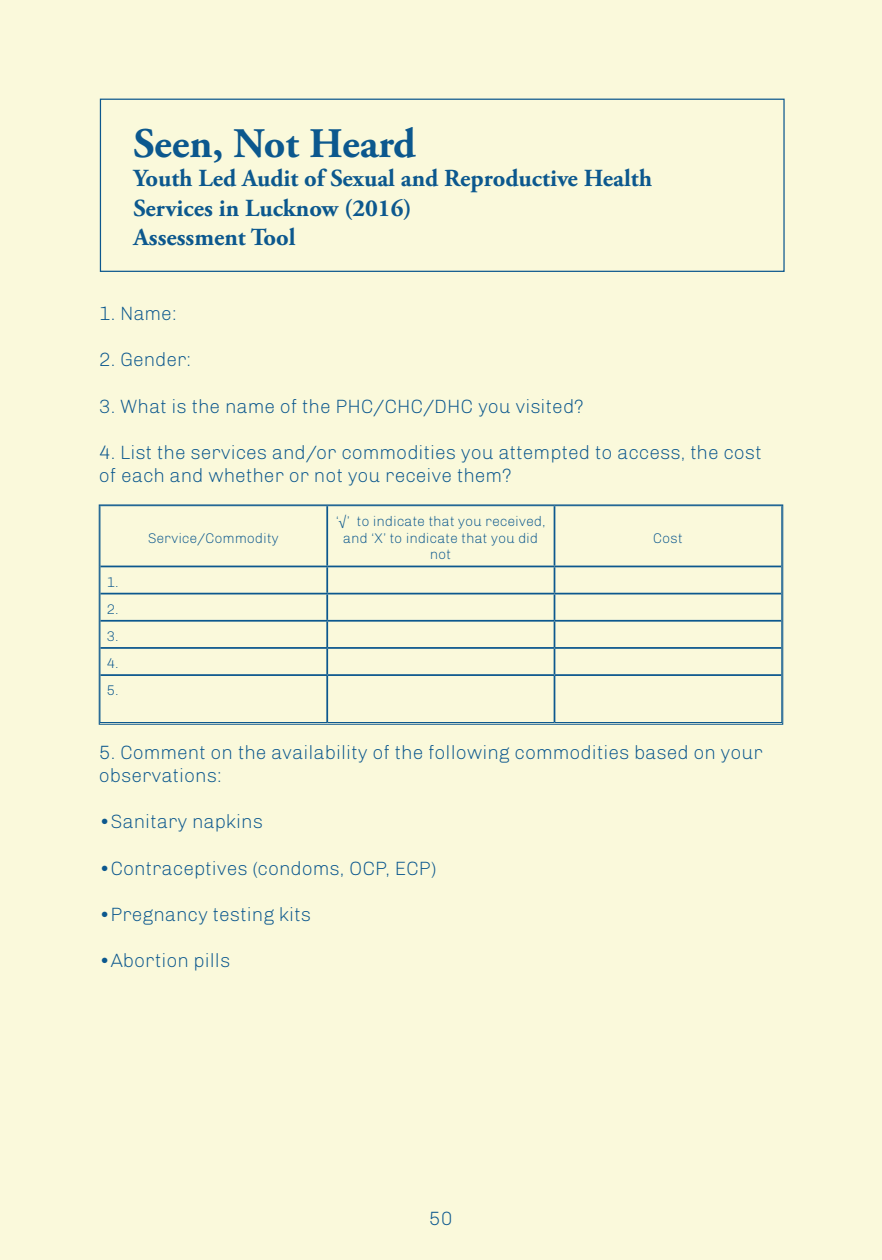
<style>
.page{position:relative;width:882px;height:1260px;background:#faf9db}
.page>*{position:absolute;margin:0;border:0;box-sizing:border-box;transform-origin:0 0}
.t1{font:700 42px "Adobe Garamond Pro";color:#0c588e}
.t2{font:700 24.5px/29.4px "Adobe Garamond Pro";color:#0c588e}
.t3{font:300 19.25px/23.1px "Chivo";color:#0c588e}
.t4{font:300 14px/27.1px "Chivo";color:#0c588e;text-align:center}
</style>
<div class="page">
<hr style="left:326px;top:506px;width:2px;height:60px;background:#0c588e">
<hr style="left:554px;top:506px;width:1px;height:60px;background:#0c588e">
<hr style="left:327px;top:566px;width:228px;height:1px;background:#0c588e">
<hr style="left:555px;top:566px;width:226px;height:1px;background:#0c588e">
<hr style="left:100px;top:593px;width:227px;height:1px;background:#0c588e">
<hr style="left:327px;top:593px;width:228px;height:1px;background:#0c588e">
<hr style="left:555px;top:593px;width:226px;height:1px;background:#0c588e">
<hr style="left:100px;top:620px;width:227px;height:2px;background:#0c588e">
<hr style="left:327px;top:620px;width:228px;height:2px;background:#0c588e">
<hr style="left:555px;top:620px;width:226px;height:2px;background:#0c588e">
<hr style="left:100px;top:647px;width:227px;height:2px;background:#0c588e">
<hr style="left:327px;top:647px;width:228px;height:2px;background:#0c588e">
<hr style="left:555px;top:647px;width:226px;height:2px;background:#0c588e">
<svg style="left:554px;top:567px;width:1px;height:107px"></svg>
<hr style="left:100px;top:674px;width:227px;height:2px;background:#0c588e">
<hr style="left:327px;top:674px;width:228px;height:2px;background:#0c588e">
<hr style="left:555px;top:674px;width:226px;height:2px;background:#0c588e">
<hr style="left:554px;top:676px;width:1px;height:46px;background:#0c588e">
<hr style="left:100px;top:566px;width:227px;height:1px;background:#0c588e">
<hr style="left:326px;top:567px;width:2px;height:26px;background:#0c588e">
<hr style="left:326px;top:594px;width:2px;height:26px;background:#0c588e">
<hr style="left:326px;top:622px;width:2px;height:25px;background:#0c588e">
<hr style="left:326px;top:649px;width:2px;height:25px;background:#0c588e">
<hr style="left:326px;top:676px;width:2px;height:46px;background:#0c588e">
<div style="left:99px;top:505px;width:684px;height:219px;border:1px solid #0c588e"></div>
<div style="left:100px;top:99px;width:685px;height:173px;border:1px solid #0c588e"></div>
<h1 class="t1" style="left:134px;top:119px;width:284px">Seen, Not Heard</h1>
<p class="t2" style="left:134px;top:164px;width:520px">Youth Led Audit of Sexual and Reproductive Health<br>Services in Lucknow (2016)<br>Assessment Tool</p>
<p class="t3" style="left:99px;top:302px;width:79px">1. Name:</p>
<p class="t3" style="left:99px;top:348px;width:94px">2. Gender:</p>
<p class="t3" style="left:99px;top:395px;width:487px">3. What is the name of the PHC/CHC/DHC you visited?</p>
<p class="t3" style="left:99px;top:441px;width:665px">4. List the services and/or commodities you attempted to access, the cost of each and whether or not you receive them?</p>
<p class="t4" style="left:107px;top:568px;width:13px;text-align:justify">1.<br>2.<br>3.<br>4.<br>5.</p>
<p class="t4" style="left:148px;top:524px;width:133px">Service/Commodity</p>
<p class="t4" style="left:336px;top:513px;width:211px;line-height:16.8px">‘√’ to indicate that you received, and ‘X’ to indicate that you did not</p>
<p class="t4" style="left:653px;top:524px;width:31px">Cost</p>
<p class="t3" style="left:99px;top:741px;width:666px">5. Comment on the availability of the following commodities based on your observations:</p>
<p class="t3" style="left:99px;top:810px;width:166px">•Sanitary napkins</p>
<p class="t3" style="left:99px;top:857px;width:339px">•Contraceptives (condoms, OCP, ECP)</p>
<p class="t3" style="left:99px;top:903px;width:214px">•Pregnancy testing kits</p>
<p class="t3" style="left:99px;top:949px;width:133px">•Abortion pills</p>
<p class="t3" style="left:429px;top:1207px;width:25px">50</p>
</div>
